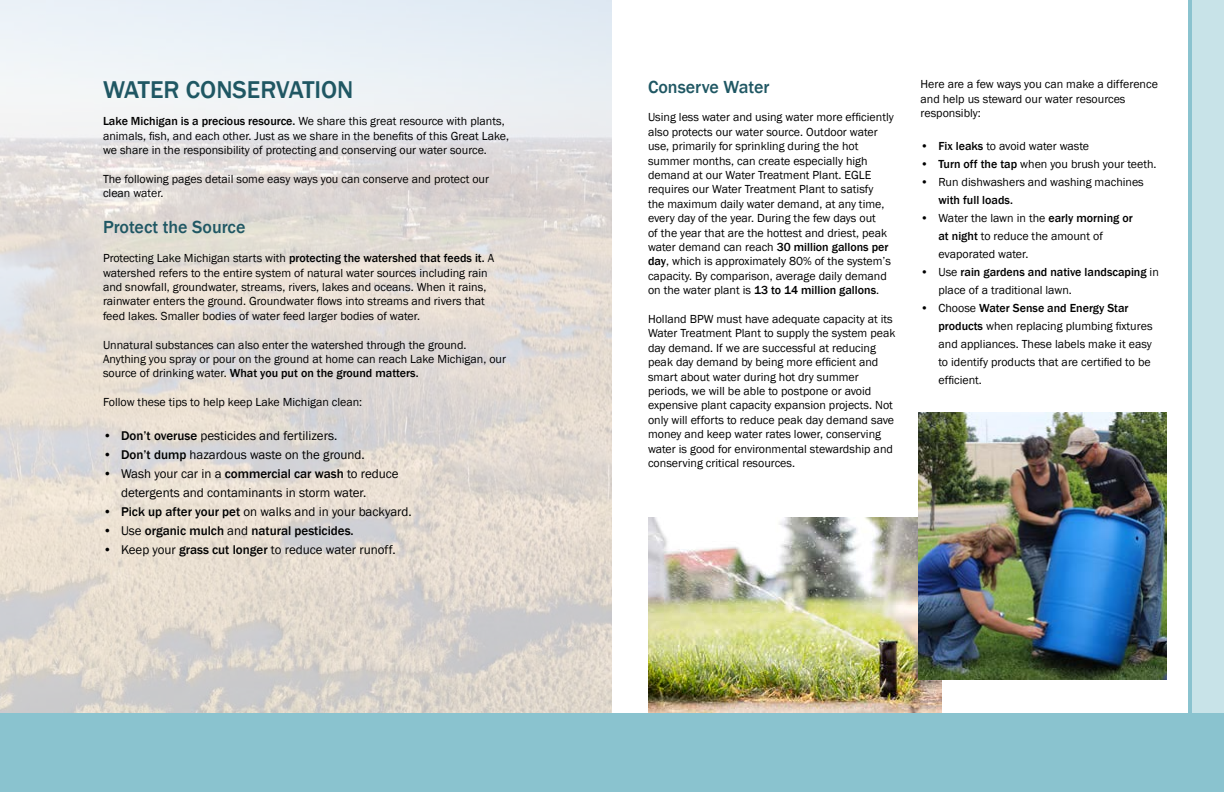
<style>
.page{position:relative;width:1224px;height:792px;background:#fff}
.page>*{position:absolute;margin:0;border:0;box-sizing:border-box;transform-origin:0 0}
.t1{font:500 25px "Franklin Gothic";color:#1f5763}
.t2{font:500 18px "Franklin Gothic";color:#1f5763}
.t3{font:13px/19px "Franklin Gothic";color:#000}
.t4{font:500 13px "Franklin Gothic";color:#000}
.t5{font:12px/14.4px "Franklin Gothic";color:#000}
.t6{font:500 12px/18px "Franklin Gothic";color:#000}
.s1{font-weight:500}
.s2{font-weight:400}
</style>
<div class="page">
<img style="left:0;top:0;width:612px;height:713px">
<div style="left:0;top:713px;width:1188px;height:79px;background:#8ac3cf"></div>
<svg style="left:1192px;top:0;width:32px;height:792px;background:#c1dfe5"></svg>
<hr style="left:1188px;top:0;width:4px;height:792px;background:#8ac3cf">
<img style="left:648px;top:517px;width:293px;height:196px">
<img style="left:918px;top:412px;width:248px;height:268px">
<h1 class="t1" style="left:103px;top:74px;width:252px">WATER CONSERVATION</h1>
<p class="t5" style="left:103px;top:114px;width:408px"><span class="s1">Lake Michigan is a precious resource.</span> We share this great resource with plants, animals, fish, and each other. Just as we share in the benefits of this Great Lake, we share in the responsibility of protecting and conserving our water source.</p>
<p class="t5" style="left:103px;top:172px;width:388px">The following pages detail some easy ways you can conserve and protect our clean water.</p>
<h2 class="t2" style="left:103px;top:216px;width:144px">Protect the Source</h2>
<p class="t5" style="left:103px;top:251px;width:393px">Protecting Lake Michigan starts with <span class="s1">protecting the watershed that feeds it.</span> A watershed refers to the entire system of natural water sources including rain and snowfall, groundwater, streams, rivers, lakes and oceans. When it rains, rainwater enters the ground. Groundwater flows into streams and rivers that feed lakes. Smaller bodies of water feed larger bodies of water.</p>
<p class="t5" style="left:103px;top:338px;width:405px">Unnatural substances can also enter the watershed through the ground.<br>Anything you spray or pour on the ground at home can reach Lake Michigan, our source of drinking water. <span class="s1">What you put on the ground matters.</span></p>
<p class="t5" style="left:103px;top:395px;width:261px">Follow these tips to help keep Lake Michigan clean:</p>
<p class="t3" style="left:103px;top:426px;width:236px"><span class="s1">• Don’t overuse</span> pesticides and fertilizers.</p>
<p class="t3" style="left:103px;top:445px;width:263px"><span class="s1">• Don’t dump</span> hazardous waste on the ground.</p>
<p class="t3" style="left:121px;top:464px;width:279px;text-indent:-18px">• Wash your car in a <span class="s1">commercial car wash</span> to reduce detergents and contaminants in storm water.</p>
<p class="t3" style="left:103px;top:502px;width:310px"><span class="s1">• Pick up after your pet</span> on walks and in your backyard.</p>
<p class="t4" style="left:103px;top:522px;width:252px"><span class="s2">• Use</span> organic mulch <span class="s2">and</span> natural pesticides.</p>
<p class="t3" style="left:103px;top:540px;width:294px">• Keep your <span class="s1">grass cut longer</span> to reduce water runoff.</p>
<h2 class="t2" style="left:648px;top:75px;width:123px">Conserve Water</h2>
<p class="t5" style="left:648px;top:110px;width:247px">Using less water and using water more efficiently also protects our water source. Outdoor water use, primarily for sprinkling during the hot summer months, can create especially high demand at our Water Treatment Plant. EGLE requires our Water Treatment Plant to satisfy<br>the maximum daily water demand, at any time, every day of the year. During the few days out<br>of the year that are the hottest and driest, peak water demand can reach <span class="s1">30 million gallons per day</span>, which is approximately 80% of the system’s capacity. By comparison, average daily demand on the water plant is <span class="s1">13 to 14 million gallons</span>.</p>
<p class="t5" style="left:648px;top:312px;width:249px">Holland BPW must have adequate capacity at its Water Treatment Plant to supply the system peak day demand. If we are successful at reducing peak day demand by being more efficient and smart about water during hot dry summer periods, we will be able to postpone or avoid expensive plant capacity expansion projects. Not only will efforts to reduce peak day demand save money and keep water rates lower, conserving water is good for environmental stewardship and conserving critical resources.</p>
<p class="t5" style="left:920px;top:77px;width:239px">Here are a few ways you can make a difference and help us steward our water resources responsibly:</p>
<p class="t5" style="left:920px;top:139px;width:170px"><span class="s1">• Fix leaks</span> to avoid water waste</p>
<p class="t5" style="left:920px;top:157px;width:238px"><span class="s1">• Turn off the tap</span> when you brush your teeth.</p>
<p class="t5" style="left:920px;top:175px;width:225px">• Run dishwashers and washing machines</p>
<p class="t6" style="left:938px;top:191px;width:76px">with full loads.</p>
<p class="t5" style="left:938px;top:209px;width:196px;line-height:18px;text-indent:-18px">• Water the lawn in the <span class="s1">early morning or at night</span> to reduce the amount of evaporated water.</p>
<p class="t6" style="left:938px;top:263px;width:222px;text-indent:-18px"><span class="s2">• Use</span> rain gardens and native landscaping <span class="s2">in place of a traditional lawn.</span></p>
<p class="t5" style="left:938px;top:299px;width:216px;line-height:18px;text-indent:-18px">• Choose <span class="s1">Water Sense and Energy Star products</span> when replacing plumbing fixtures and appliances. These labels make it easy to identify products that are certified to be efficient.</p>
</div>
